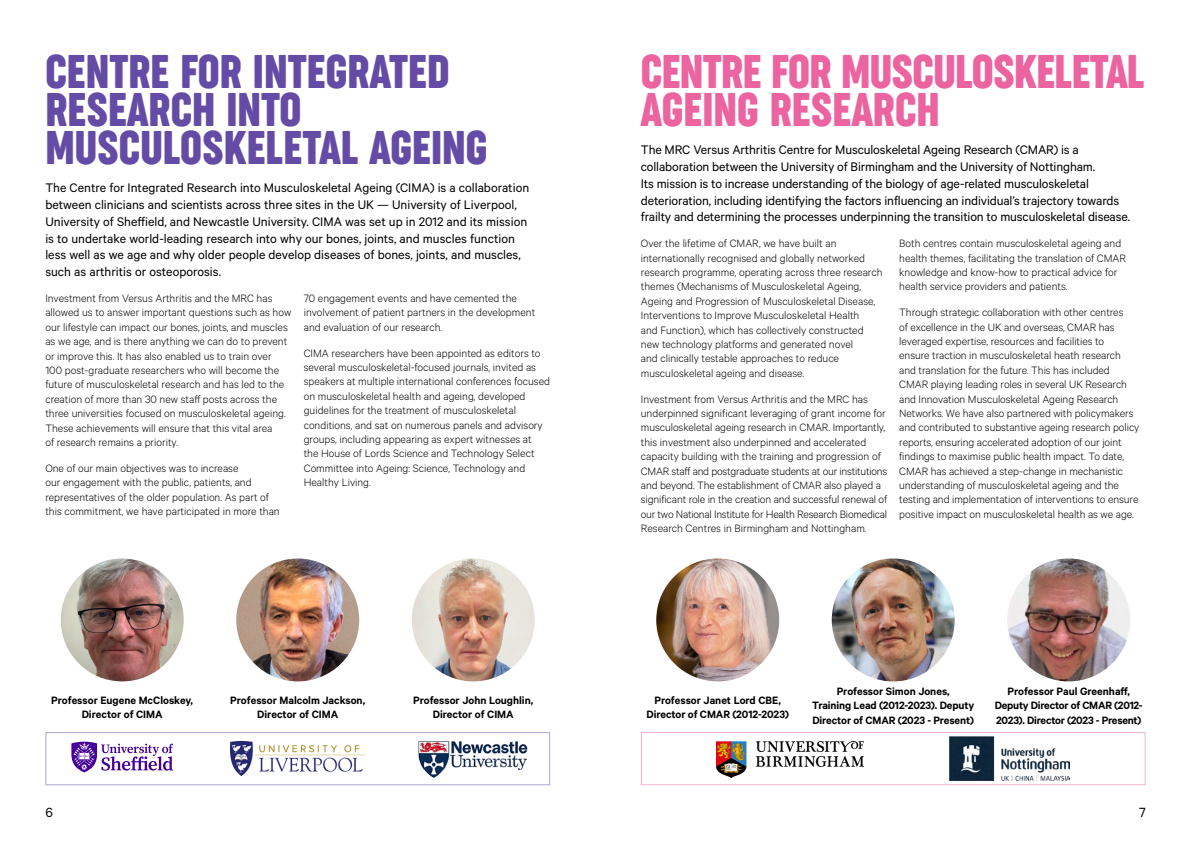
<style>
.page{position:relative;width:1191px;height:842px;background:#fff}
.page>*{position:absolute;margin:0;border:0;box-sizing:border-box;transform-origin:0 0}
.Header_1{font:45px/38px "Versus Arthritis Display";color:#644ba5}
.Header_1-2{font:45px/38px "Versus Arthritis Display";letter-spacing:-.015em;color:#eb64a0}
.t1{font:15px "Calibre";color:#000}
.Intro_copy{font:14px/16.8px "Calibre";letter-spacing:-.01em;color:#000}
.Body_copy{font:300 12px/14.4px "Calibre";color:#000}
.Subheader_2{font:600 12px/14.4px "Calibre";letter-spacing:-.005em;color:#000;text-align:center}
</style>
<div class="page">
<div style="left:45px;top:732px;width:505px;height:53px;background:#fff;border:1px solid #b1a5d2"></div>
<svg style="left:71px;top:742px;width:102px;height:30px"></svg>
<img style="left:231px;top:742px;width:133px;height:34px">
<img style="left:419px;top:742px;width:108px;height:35px">
<img style="left:236px;top:558px;width:123px;height:123px;border-radius:61px">
<img style="left:61px;top:558px;width:123px;height:123px;border-radius:61px">
<img style="left:412px;top:558px;width:123px;height:123px;border-radius:61px">
<div style="left:641px;top:732px;width:504px;height:53px;background:#fff;border:1px solid #f5b1d0"></div>
<img style="left:950px;top:736px;width:119px;height:45px">
<img style="left:716px;top:741px;width:147px;height:37px">
<img style="left:656px;top:558px;width:123px;height:123px;border-radius:61px">
<img style="left:1007px;top:558px;width:123px;height:123px;border-radius:61px">
<img style="left:831px;top:558px;width:123px;height:123px;border-radius:61px">
<p class="Header_1" style="left:45px;top:53px;width:444px">CENTRE FOR INTEGRATED<br>RESEARCH INTO<br>MUSCULOSKELETAL AGEING</p>
<p class="Intro_copy" style="left:45px;top:179px;width:485px">The Centre for Integrated Research into Musculoskeletal Ageing (CIMA) is a collaboration between clinicians and scientists across three sites in the UK — University of Liverpool, University of Sheffield, and Newcastle University. CIMA was set up in 2012 and its mission is to undertake world-leading research into why our bones, joints, and muscles function less well as we age and why older people develop diseases of bones, joints, and muscles, such as arthritis or osteoporosis.</p>
<p class="Body_copy" style="left:45px;top:291px;width:247px">Investment from Versus Arthritis and the MRC has allowed us to answer important questions such as how our lifestyle can impact our bones, joints, and muscles as we age, and is there anything we can do to prevent or improve this. It has also enabled us to train over 100 post-graduate researchers who will become the future of musculoskeletal research and has led to the creation of more than 30 new staff posts across the three universities focused on musculoskeletal ageing.<br>These achievements will ensure that this vital area<br>of research remains a priority.</p>
<p class="Body_copy" style="left:45px;top:460px;width:236px">One of our main objectives was to increase<br>our engagement with the public, patients, and representatives of the older population. As part of this commitment, we have participated in more than</p>
<p class="Body_copy" style="left:304px;top:291px;width:233px">70 engagement events and have cemented the involvement of patient partners in the development and evaluation of our research.</p>
<p class="Body_copy" style="left:304px;top:345px;width:248px">CIMA researchers have been appointed as editors to several musculoskeletal-focused journals, invited as speakers at multiple international conferences focused on musculoskeletal health and ageing, developed guidelines for the treatment of musculoskeletal conditions, and sat on numerous panels and advisory groups, including appearing as expert witnesses at<br>the House of Lords Science and Technology Select Committee into Ageing: Science, Technology and Healthy Living.</p>
<p class="Subheader_2" style="left:51px;top:692px;width:143px">Professor Eugene McCloskey,<br>Director of CIMA</p>
<p class="Subheader_2" style="left:230px;top:692px;width:136px">Professor Malcolm Jackson,<br>Director of CIMA</p>
<p class="Subheader_2" style="left:413px;top:692px;width:122px">Professor John Loughlin,<br>Director of CIMA</p>
<p class="Header_1-2" style="left:641px;top:53px;width:505px">CENTRE FOR MUSCULOSKELETAL<br>AGEING RESEARCH</p>
<p class="Intro_copy" style="left:641px;top:141px;width:491px">The MRC Versus Arthritis Centre for Musculoskeletal Ageing Research (CMAR) is a collaboration between the University of Birmingham and the University of Nottingham.<br>Its mission is to increase understanding of the biology of age-related musculoskeletal deterioration, including identifying the factors influencing an individual’s trajectory towards frailty and determining the processes underpinning the transition to musculoskeletal disease.</p>
<p class="Body_copy" style="left:641px;top:236px;width:243px">Over the lifetime of CMAR, we have built an internationally recognised and globally networked research programme, operating across three research themes (Mechanisms of Musculoskeletal Ageing, Ageing and Progression of Musculoskeletal Disease, Interventions to Improve Musculoskeletal Health<br>and Function), which has collectively constructed new technology platforms and generated novel<br>and clinically testable approaches to reduce musculoskeletal ageing and disease.</p>
<p class="Body_copy" style="left:641px;top:391px;width:248px">Investment from Versus Arthritis and the MRC has underpinned significant leveraging of grant income for musculoskeletal ageing research in CMAR. Importantly, this investment also underpinned and accelerated capacity building with the training and progression of CMAR staff and postgraduate students at our institutions and beyond. The establishment of CMAR also played a significant role in the creation and successful renewal of our two National Institute for Health Research Biomedical Research Centres in Birmingham and Nottingham.</p>
<p class="Body_copy" style="left:899px;top:236px;width:228px">Both centres contain musculoskeletal ageing and health themes, facilitating the translation of CMAR knowledge and know-how to practical advice for health service providers and patients.</p>
<p class="Body_copy" style="left:899px;top:305px;width:242px">Through strategic collaboration with other centres<br>of excellence in the UK and overseas, CMAR has leveraged expertise, resources and facilities to<br>ensure traction in musculoskeletal heath research and translation for the future. This has included CMAR playing leading roles in several UK Research and Innovation Musculoskeletal Ageing Research Networks. We have also partnered with policymakers and contributed to substantive ageing research policy reports, ensuring accelerated adoption of our joint findings to maximise public health impact. To date, CMAR has achieved a step-change in mechanistic understanding of musculoskeletal ageing and the testing and implementation of interventions to ensure positive impact on musculoskeletal health as we age.</p>
<p class="Subheader_2" style="left:646px;top:692px;width:144px">Professor Janet Lord CBE,<br>Director of CMAR (2012-2023)</p>
<p class="Subheader_2" style="left:812px;top:684px;width:163px">Professor Simon Jones,<br>Training Lead (2012-2023). Deputy<br>Director of CMAR (2023 - Present)</p>
<p class="Subheader_2" style="left:994px;top:684px;width:149px">Professor Paul Greenhaff,<br>Deputy Director of CMAR (2012-<br>2023). Director (2023 - Present)</p>
<p class="t1" style="left:45px;top:803px;width:9px">6</p>
<p class="t1" style="left:1139px;top:803px;width:8px">7</p>
</div>
